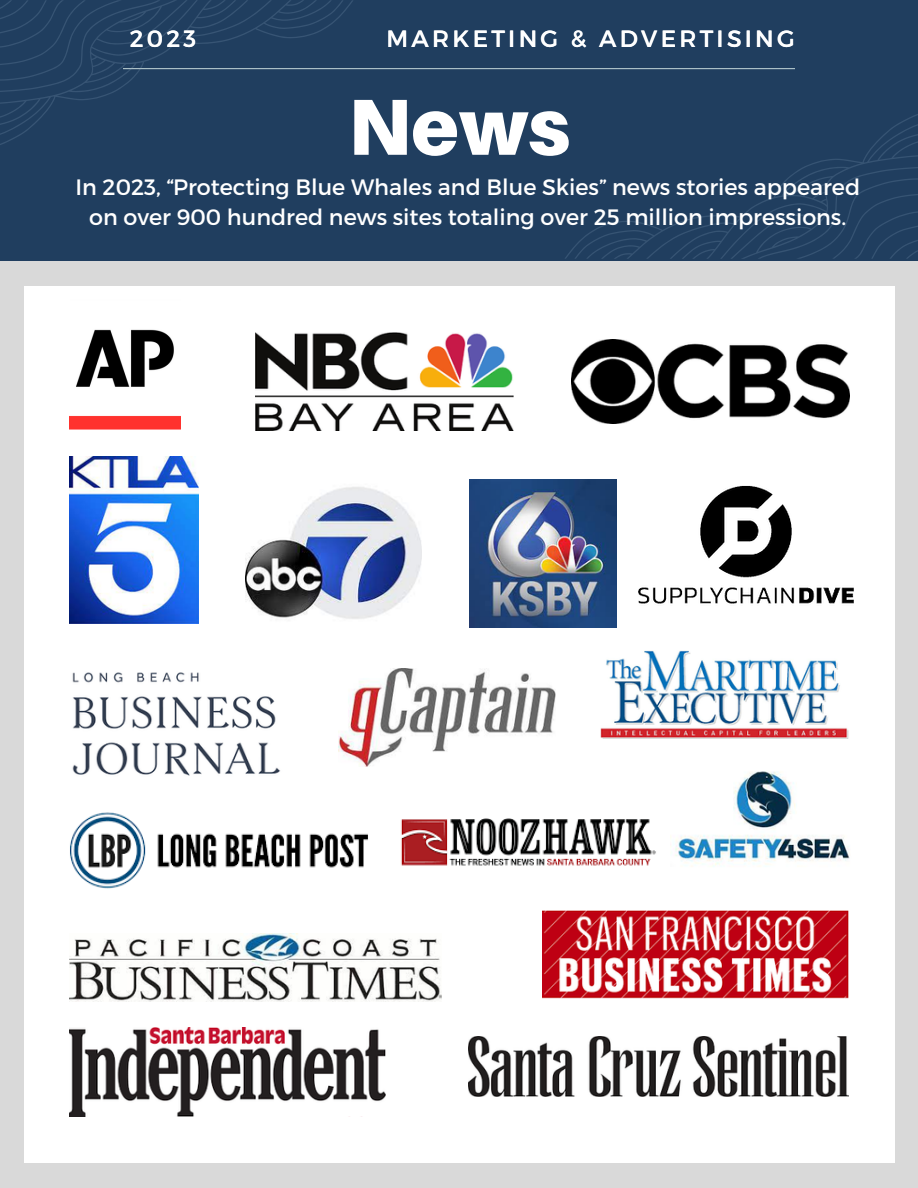
<style>
.page{position:relative;width:918px;height:1188px;background:#d9d9d9}
.page>*{position:absolute;margin:0;border:0;box-sizing:border-box;transform-origin:0 0}
.t1{font:900 79.5px "Aileron";color:#fff}
.t2{font:23.55px "Montserrat";letter-spacing:.14em;color:#fff}
.t3{font:22.2px/30.3px "Montserrat";color:#fff;text-align:center}
</style>
<div class="page">
<div style="left:0;top:0;width:918px;height:260px;background:#203e5f"></div>
<hr style="left:123px;top:68px;width:672px;height:1px;background:#b3c7cc">
<svg style="left:0;top:0;width:353px;height:145px"></svg>
<svg style="left:565px;top:114px;width:353px;height:145px"></svg>
<div style="left:24px;top:286px;width:870px;height:877px;background:#fff"></div>
<img style="left:469px;top:1036px;width:380px;height:61px">
<img style="left:69px;top:329px;width:112px;height:101px">
<img style="left:256px;top:333px;width:257px;height:98px">
<img style="left:246px;top:487px;width:175px;height:132px">
<img style="left:69px;top:456px;width:130px;height:168px">
<img style="left:571px;top:339px;width:278px;height:85px">
<img style="left:69px;top:933px;width:373px;height:69px">
<img style="left:69px;top:1028px;width:317px;height:89px">
<img style="left:70px;top:812px;width:298px;height:77px">
<img style="left:543px;top:910px;width:306px;height:88px">
<img style="left:600px;top:651px;width:249px;height:88px">
<img style="left:638px;top:485px;width:216px;height:119px">
<img style="left:469px;top:480px;width:147px;height:147px">
<img style="left:72px;top:672px;width:209px;height:104px">
<img style="left:338px;top:668px;width:217px;height:98px">
<img style="left:673px;top:771px;width:177px;height:96px">
<img style="left:401px;top:818px;width:255px;height:48px">
<p class="t2" style="left:130px;top:23px;width:68px">2023</p>
<p class="t2" style="left:387px;top:23px;width:410px">MARKETING &amp; ADVERTISING</p>
<h1 class="t1" style="left:348px;top:78px;width:224px">News</h1>
<p class="t3" style="left:75px;top:171px;width:786px">In 2023, “Protecting Blue Whales and Blue Skies” news stories appeared on over 900 hundred news sites totaling over 25 million impressions.</p>
</div>
